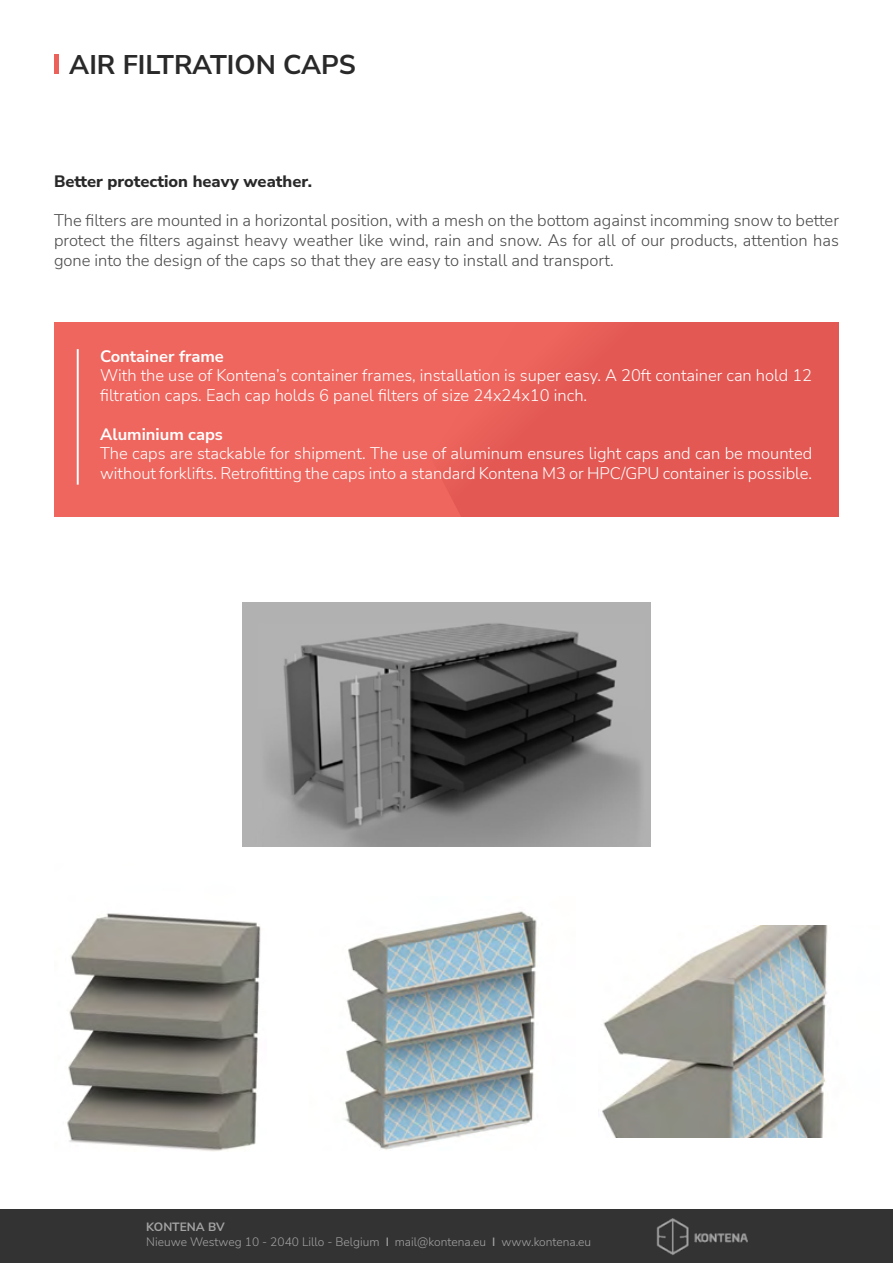
<style>
.page{position:relative;width:893px;height:1263px;background:#fff}
.page>*{position:absolute;margin:0;border:0;box-sizing:border-box;transform-origin:0 0}
.t1{font:700 27px "Nunito Sans";color:#292929}
.t2{font:300 16.5px/19.5px "Nunito Sans";color:#fff}
.t3{font:300 16.5px/19.8px "Nunito Sans";color:#4a4a4a;text-align:justify}
.t4{font:800 16.5px "Nunito Sans";color:#292929}
.t5{font:700 16.5px "Nunito Sans";color:#fff}
.t6{font:300 12px/15px "Nunito Sans";color:#a4a3a3}
.s1{font-weight:700}
.s2{font-weight:600}
</style>
<div class="page">
<img style="left:243px;top:603px;width:407px;height:243px">
<hr style="left:54px;top:54px;width:4px;height:20px;background:#ec615a">
<div style="left:54px;top:322px;width:785px;height:195px;background:#ee665e"></div>
<svg style="left:448px;top:322px;width:391px;height:195px;fill:#e35853"></svg>
<hr style="left:77px;top:349px;width:2px;height:136px;background:#fff">
<img style="left:343px;top:911px;width:194px;height:239px">
<img style="left:67px;top:913px;width:194px;height:239px">
<img style="left:602px;top:925px;width:226px;height:213px">
<div style="left:0;top:1209px;width:893px;height:54px;background:#333"></div>
<img style="left:656px;top:1218px;width:92px;height:37px">
<h1 class="t1" style="left:69px;top:45px;width:288px">AIR FILTRATION CAPS</h1>
<p class="t4" style="left:54px;top:169px;width:260px">Better protection heavy weather.</p>
<p class="t3" style="left:54px;top:210px;width:786px">The filters are mounted in a horizontal position, with a mesh on the bottom against incomming snow to better protect the filters against heavy weather like wind, rain and snow. As for all of our products, attention has gone into the design of the caps so that they are easy to install and transport.</p>
<p class="t5" style="left:100px;top:344px;width:125px">Container frame</p>
<p class="t2" style="left:100px;top:365px;width:713px">With the use of Kontena’s container frames, installation is super easy. A 20ft container can hold 12 filtration caps. Each cap holds 6 panel filters of size 24x24x10 inch.</p>
<p class="t5" style="left:100px;top:422px;width:124px">Aluminium caps</p>
<p class="t2" style="left:100px;top:443px;width:713px">The caps are stackable for shipment. The use of aluminum ensures light caps and can be mounted without forklifts. Retrofitting the caps into a standard Kontena M3 or HPC/GPU container is possible.</p>
<p class="t6" style="left:146px;top:1219px;width:446px"><span class="s1">KONTENA BV<br></span>Nieuwe Westweg 10 - 2040 Lillo - Belgium <span class="s2">Ӏ</span> mail@kontena.eu <span class="s2">Ӏ</span> www.kontena.eu</p>
</div>
